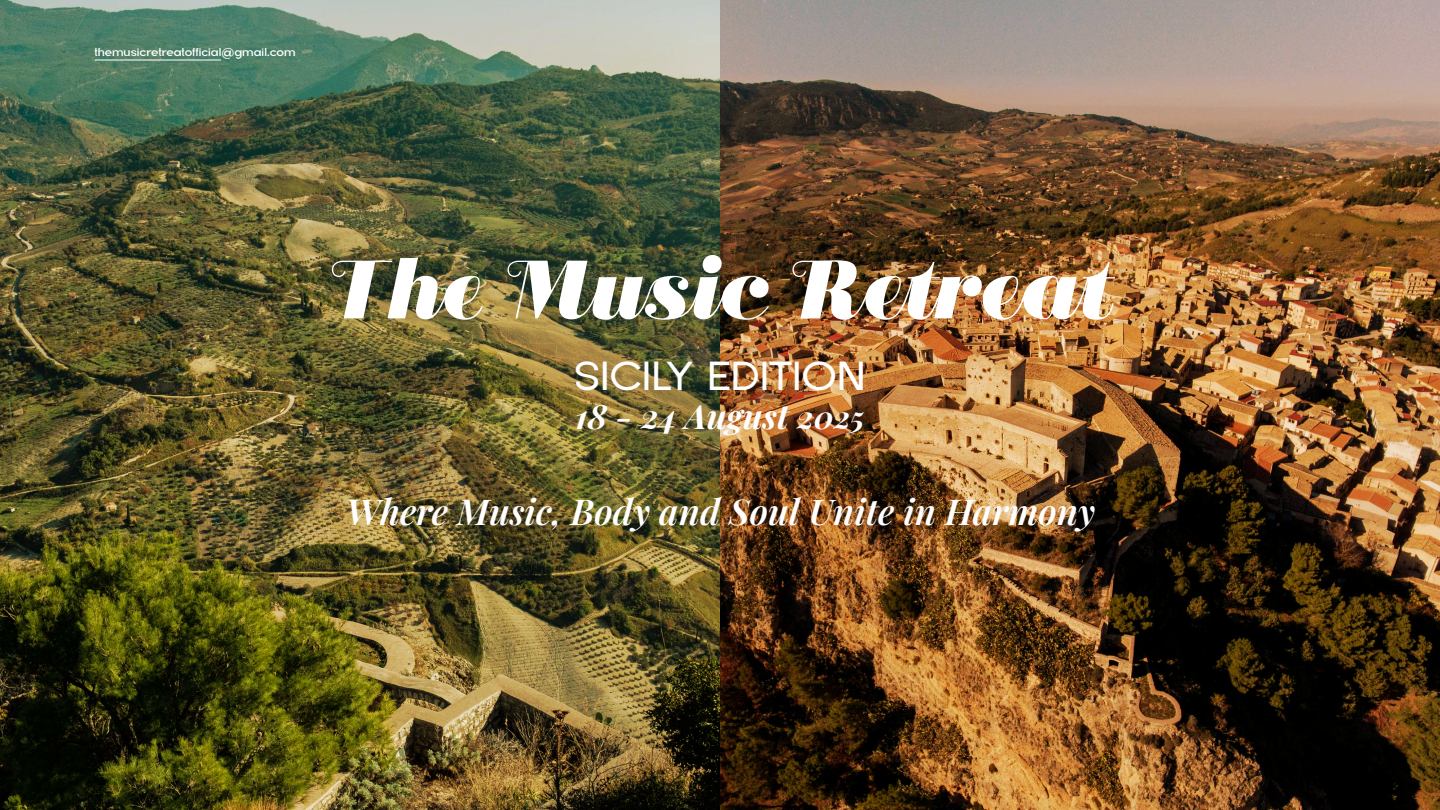
<style>
.page{position:relative;width:1440px;height:810px;background:#fff}
.page>*{position:absolute;margin:0;border:0;box-sizing:border-box;transform-origin:0 0}
.t1{font:900 82.5px "Didonesque Script";color:#fff}
.t2{font:40.5px "San Diego";color:#fff}
.t3{font:italic 600 35.62px "Playfair Display";color:#fff}
.t4{font:italic 700 33.6px "Playfair Display";color:#fff}
.t5{font:500 11.4px "San Diego";color:#fff}
.s1{font-size:31.5px}
</style>
<div class="page">
<img style="left:720px;top:0;width:720px;height:810px">
<img style="left:0;top:0;width:720px;height:810px">
<hr style="left:95px;top:60px;width:126px;height:1px;background:#fff">
<p class="t5" style="left:94px;top:45px;width:203px">themusicretreatofficial@gmail.com</p>
<h1 class="t1" style="left:330px;top:246px;width:782px">The Music Retreat</h1>
<p class="t2" style="left:574px;top:351px;width:293px">SICILY EDITION</p>
<p class="t4" style="left:575px;top:390px;width:291px">18 - 24 August <span class="s1">2025</span></p>
<p class="t3" style="left:346px;top:484px;width:750px">Where Music, Body and Soul Unite in Harmony</p>
</div>
